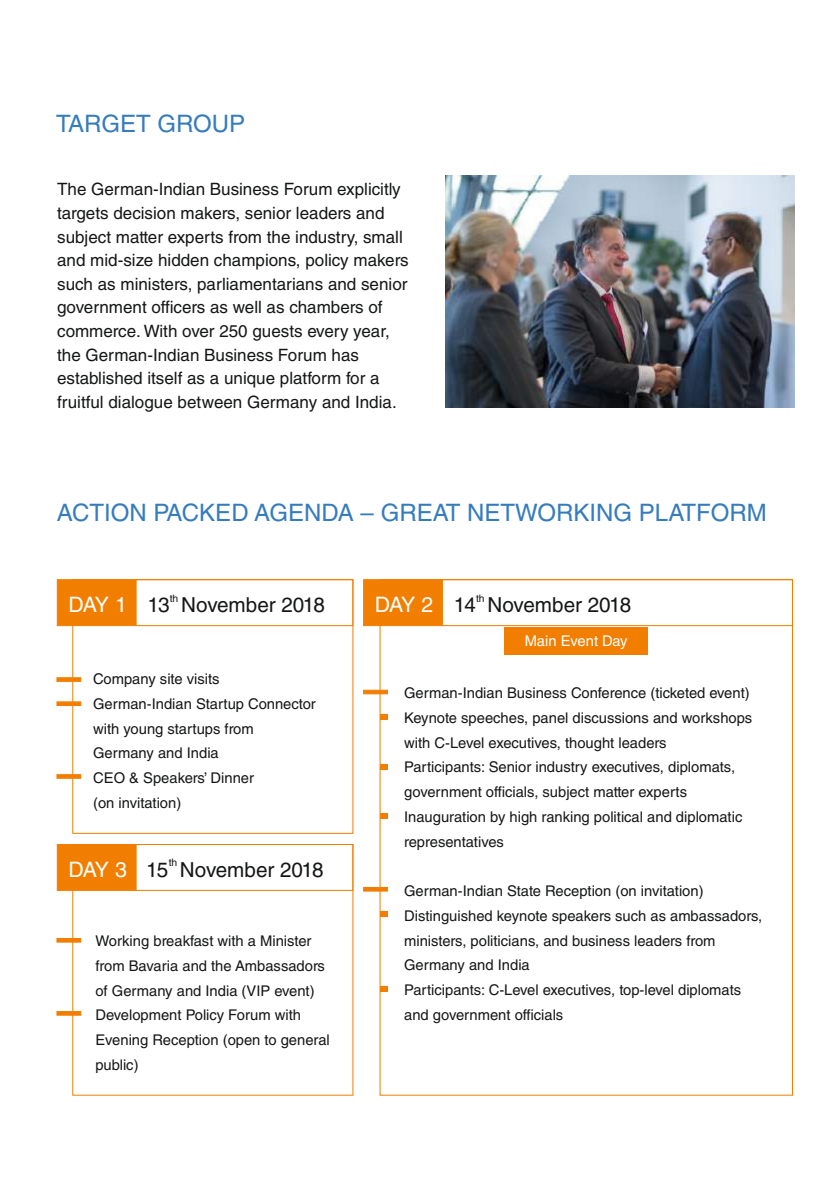
<style>
.page{position:relative;width:840px;height:1191px;background:#fff}
.page>*{position:absolute;margin:0;border:0;box-sizing:border-box;transform-origin:0 0}
.t1{font:24px "Helvetica LT Std";color:#367cbd}
.t2{font:20.6px "Helvetica LT Std";color:#151616}
.t3{font:17px/23.6px "Helvetica LT Std";color:#151616}
.t4{font:14.8px/24.8px "Helvetica LT Std";color:#151616}
.t5{font:14.8px "Helvetica LT Std";color:#fff}
.t6{font:10.4px "Helvetica LT Std";color:#151616}
.s1{font-size:21.2px;color:#fff}
</style>
<div class="page">
<img style="left:445px;top:176px;width:349px;height:231px">
<div style="left:57px;top:579px;width:79px;height:47px;background:#f27e00;border:1px solid #f27e00"></div>
<div style="left:136px;top:579px;width:217px;height:47px;border:1px solid #f27e00"></div>
<svg style="left:57px;top:677px;width:24px;height:4px"></svg>
<svg style="left:57px;top:701px;width:24px;height:4px"></svg>
<svg style="left:57px;top:774px;width:24px;height:4px"></svg>
<div style="left:57px;top:844px;width:79px;height:46px;background:#f27e00"></div>
<div style="left:136px;top:844px;width:217px;height:46px;border:1px solid #f27e00"></div>
<hr style="left:57px;top:938px;width:24px;height:4px;background:#f27e00">
<div style="left:363px;top:579px;width:79px;height:47px;background:#f27e00;border:1px solid #f27e00"></div>
<div style="left:442px;top:579px;width:350px;height:47px;border:1px solid #f27e00"></div>
<hr style="left:363px;top:690px;width:24px;height:4px;background:#f28106">
<svg style="left:380px;top:714px;width:7px;height:5px"></svg>
<svg style="left:380px;top:764px;width:7px;height:5px"></svg>
<div style="left:379px;top:813px;width:8px;height:5px;background:#f27e00"></div>
<hr style="left:363px;top:887px;width:24px;height:4px;background:#f27e00">
<div style="left:380px;top:911px;width:7px;height:6px;background:#f27e00"></div>
<div style="left:379px;top:986px;width:8px;height:5px;background:#f27e00"></div>
<div style="left:504px;top:627px;width:143px;height:27px;background:#f27e00"></div>
<hr style="left:57px;top:1011px;width:24px;height:4px;background:#f27e00">
<h1 class="t1" style="left:56px;top:115px;width:190px">TARGET GROUP</h1>
<p class="t3" style="left:57px;top:180px;width:353px">The German-Indian Business Forum explicitly targets decision makers, senior leaders and subject matter experts from the industry, small and mid-size hidden champions, policy makers such as ministers, parliamentarians and senior government officers as well as chambers of commerce. With over 250 guests every year, the German-Indian Business Forum has established itself as a unique platform for a fruitful dialogue between Germany and India.</p>
<h1 class="t1" style="left:57px;top:504px;width:711px">ACTION PACKED AGENDA – GREAT NETWORKING PLATFORM</h1>
<p class="t6" style="left:170px;top:594px;width:10px">th</p>
<h2 class="t2" style="left:68px;top:597px;width:258px"><span class="s1">DAY 1</span> 13 November 2018</h2>
<p class="t4" style="left:93px;top:668px;width:224px">Company site visits<br>German-Indian Startup Connector with young startups from<br>Germany and India<br>CEO &amp; Speakers’ Dinner<br>(on invitation)</p>
<p class="t6" style="left:169px;top:859px;width:10px">th</p>
<h2 class="t2" style="left:68px;top:862px;width:257px"><span class="s1">DAY 3</span> 15 November 2018</h2>
<p class="t4" style="left:95px;top:930px;width:236px">Working breakfast with a Minister from Bavaria and the Ambassadors of Germany and India (VIP event)<br>Development Policy Forum with<br>Evening Reception (open to general public)</p>
<p class="t6" style="left:476px;top:594px;width:10px">th</p>
<h2 class="t2" style="left:374px;top:597px;width:258px"><span class="s1">DAY 2</span> 14 November 2018</h2>
<p class="t5" style="left:524px;top:635px;width:104px">Main Event Day</p>
<p class="t4" style="left:404px;top:682px;width:349px">German-Indian Business Conference (ticketed event)<br>Keynote speeches, panel discussions and workshops with C-Level executives, thought leaders<br>Participants: Senior industry executives, diplomats, government officials, subject matter experts Inauguration by high ranking political and diplomatic representatives</p>
<p class="t4" style="left:404px;top:880px;width:359px">German-Indian State Reception (on invitation)<br>Distinguished keynote speakers such as ambassadors, ministers, politicians, and business leaders from Germany and India<br>Participants: C-Level executives, top-level diplomats and government officials</p>
</div>
